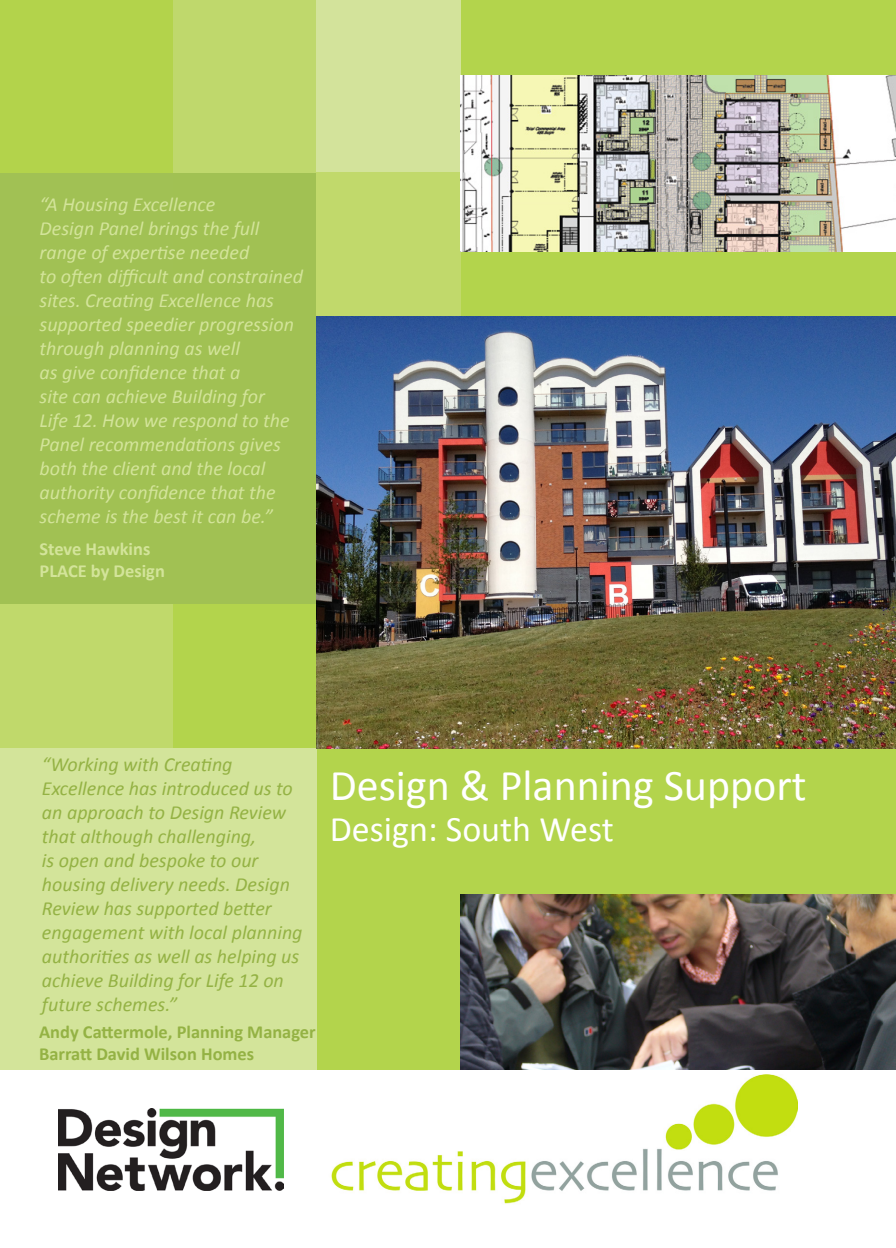
<style>
.page{position:relative;width:896px;height:1248px;background:#fff}
.page>*{position:absolute;margin:0;border:0;box-sizing:border-box;transform-origin:0 0}
.t1{font:44px "Calibri";color:#fff}
.t2{font:36px "Calibri";color:#fff}
.t3{font:italic 20px/24px "Calibri";color:#d3e49a}
.t4{font:italic 20px/24px "Calibri";color:#94b244}
.t5{font:700 18.4px/22px "Calibri";color:#94b244}
.t6{font:700 18.4px/22px "Calibri";color:#d3e49a}
</style>
<div class="page">
<div style="left:0;top:0;width:896px;height:1069px;background:#b3d44c"></div>
<div style="left:172px;top:172px;width:144px;height:144px;background:#a1c153"></div>
<div style="left:172px;top:316px;width:144px;height:144px;background:#a1c153"></div>
<div style="left:172px;top:460px;width:144px;height:144px;background:#a1c153"></div>
<div style="left:172px;top:748px;width:144px;height:144px;background:#d3e49a"></div>
<div style="left:172px;top:0;width:144px;height:172px;background:#bfd86c"></div>
<div style="left:316px;top:0;width:144px;height:172px;background:#d3e39b"></div>
<div style="left:0;top:172px;width:172px;height:144px;background:#a1c154"></div>
<div style="left:0;top:316px;width:172px;height:144px;background:#a1c153"></div>
<div style="left:0;top:460px;width:172px;height:144px;background:#a1c153"></div>
<div style="left:0;top:604px;width:172px;height:144px;background:#c0d96b"></div>
<div style="left:0;top:748px;width:172px;height:144px;background:#d3e49a"></div>
<div style="left:0;top:892px;width:316px;height:177px;background:#d3e49a"></div>
<div style="left:316px;top:172px;width:144px;height:144px;background:#c1d96b"></div>
<img style="left:316px;top:316px;width:580px;height:432px">
<img style="left:331px;top:1074px;width:466px;height:130px">
<img style="left:460px;top:894px;width:436px;height:175px">
<img style="left:58px;top:1108px;width:226px;height:82px">
<img style="left:460px;top:76px;width:436px;height:175px">
<p class="t3" style="left:40px;top:192px;width:265px">“A Housing Excellence<br>Design Panel brings the full range of expertise needed<br>to often difficult and constrained sites. Creating Excellence has supported speedier progression through planning as well<br>as give confidence that a<br>site can achieve Building for<br>Life 12. How we respond to the<br>Panel recommendations gives both the client and the local authority confidence that the scheme is the best it can be.”</p>
<p class="t6" style="left:40px;top:537px;width:127px">Steve Hawkins<br>PLACE by Design</p>
<p class="t4" style="left:42px;top:752px;width:262px">“Working with Creating<br>Excellence has introduced us to an approach to Design Review that although challenging,<br>is open and bespoke to our housing delivery needs. Design<br>Review has supported better engagement with local planning authorities as well as helping us achieve Building for Life 12 on future schemes.”</p>
<p class="t5" style="left:39px;top:1020px;width:278px">Andy Cattermole, Planning Manager<br>Barratt David Wilson Homes</p>
<h1 class="t1" style="left:330px;top:758px;width:478px">Design &amp; Planning Support</h1>
<h2 class="t2" style="left:330px;top:806px;width:285px">Design: South West</h2>
</div>
